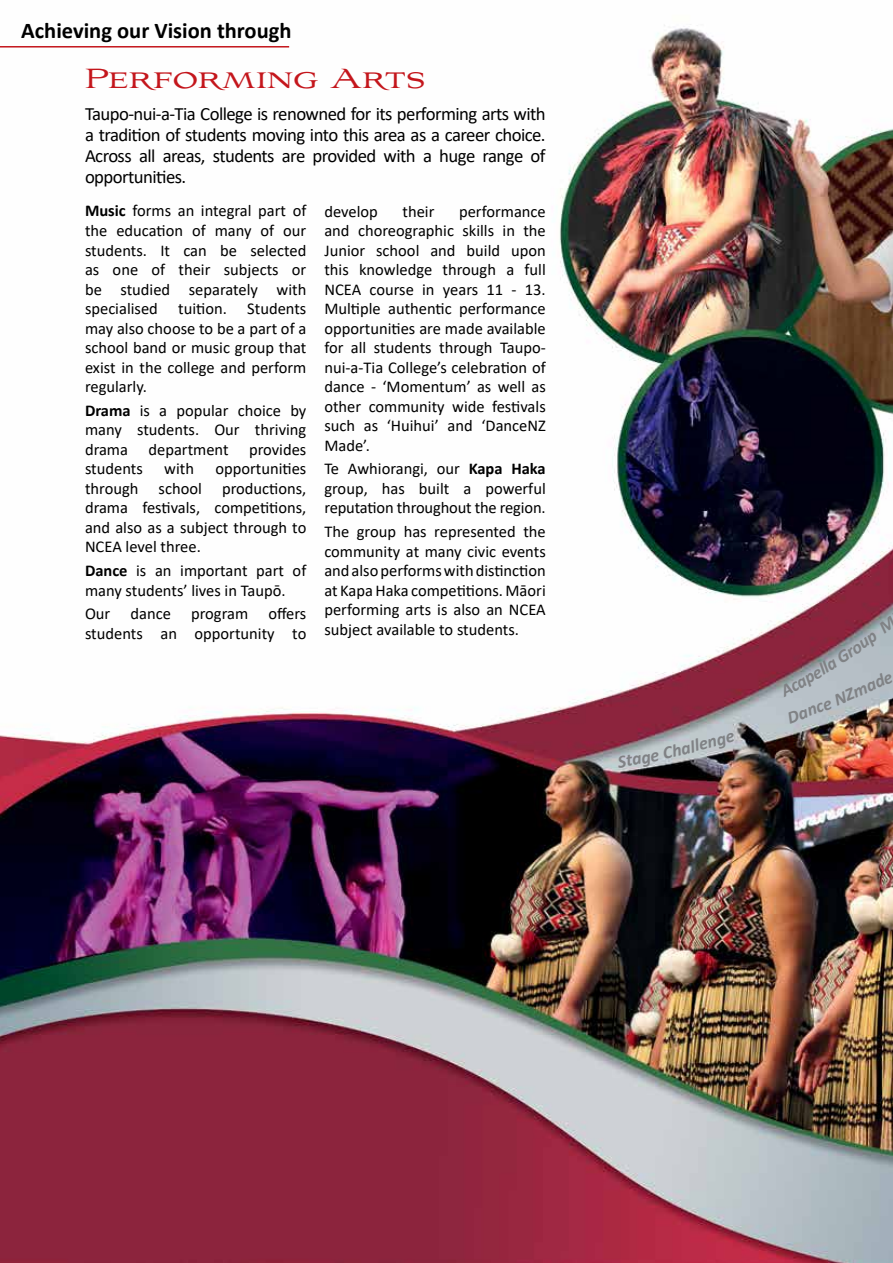
<style>
.page{position:relative;width:893px;height:1263px;background:#fff}
.page>*{position:absolute;margin:0;border:0;box-sizing:border-box;transform-origin:0 0}
.t1{font:34.5px "Aviano";color:#c4161c}
.t2{font:700 22.5px "Calibri";color:#000}
.t3{font:18.75px/21px "Calibri";letter-spacing:-.03em;color:#000;text-align:justify}
.t4{font:16.5px/19.5px "Calibri";color:#000;text-align:justify}
.s1{font-weight:700}
</style>
<div class="page">
<img style="left:0;top:25px;width:893px;height:1238px">
<hr style="left:0;top:46px;width:289px;height:2px;background:#c4161c">
<svg style="left:617px;top:732px;width:118px;height:36px;background:#a19da3"></svg>
<svg style="left:779px;top:616px;width:114px;height:107px;background:#a38c96"></svg>
<h2 class="t2" style="left:21px;top:15px;width:272px">Achieving our Vision through</h2>
<h1 class="t1" style="left:85px;top:58px;width:342px">Performing Arts</h1>
<p class="t3" style="left:85px;top:103px;width:462px">Taupo-nui-a-Tia College is renowned for its performing arts with a tradition of students moving into this area as a career choice.<br>Across all areas, students are provided with a huge range of opportunities.</p>
<p class="t4" style="left:85px;top:201px;width:223px"><span class="s1">Music</span> forms an integral part of the education of many of our students. It can be selected as one of their subjects or be studied separately with specialised tuition. Students may also choose to be a part of a school band or music group that exist in the college and perform regularly.</p>
<p class="t4" style="left:85px;top:400px;width:223px"><span class="s1">Drama</span> is a popular choice by many students. Our thriving drama department provides students</p>
<p class="t4" style="left:324px;top:201px;width:223px;text-indent:135px">performance and choreographic skills in the Junior school and build upon this knowledge through a full NCEA course in years 11 - 13.<br>Multiple authentic performance opportunities are made available for all students through Taupo&shy;nui-a-Tia College’s celebration of dance - ‘Momentum’ as well as other community wide festivals such as ‘Huihui’ and ‘DanceNZ Made’.</p>
<p class="t4" style="left:324px;top:459px;width:223px">Te Awhiorangi, our <span class="s1">Kapa Haka </span>group, has built a powerful reputation throughout the region.</p>
<p class="t4" style="left:324px;top:521px;width:223px">The group has represented the community at many civic events and also performs with distinction at Kapa Haka competitions. Māori performing arts is also an NCEA subject available to students.</p>
<p class="t4" style="left:324px;top:201px;width:55px">develop</p>
<p class="t4" style="left:402px;top:201px;width:33px">their</p>
<p class="t4" style="left:164px;top:459px;width:31px">with</p>
<p class="t4" style="left:85px;top:459px;width:223px;text-indent:130px">opportunities through school productions, drama festivals, competitions, and also as a subject through to NCEA level three.</p>
<p class="t4" style="left:85px;top:560px;width:223px"><span class="s1">Dance</span> is an important part of many students’ lives in Taupō.</p>
<p class="t4" style="left:85px;top:604px;width:223px">Our dance program offers students an opportunity to</p>
</div>
